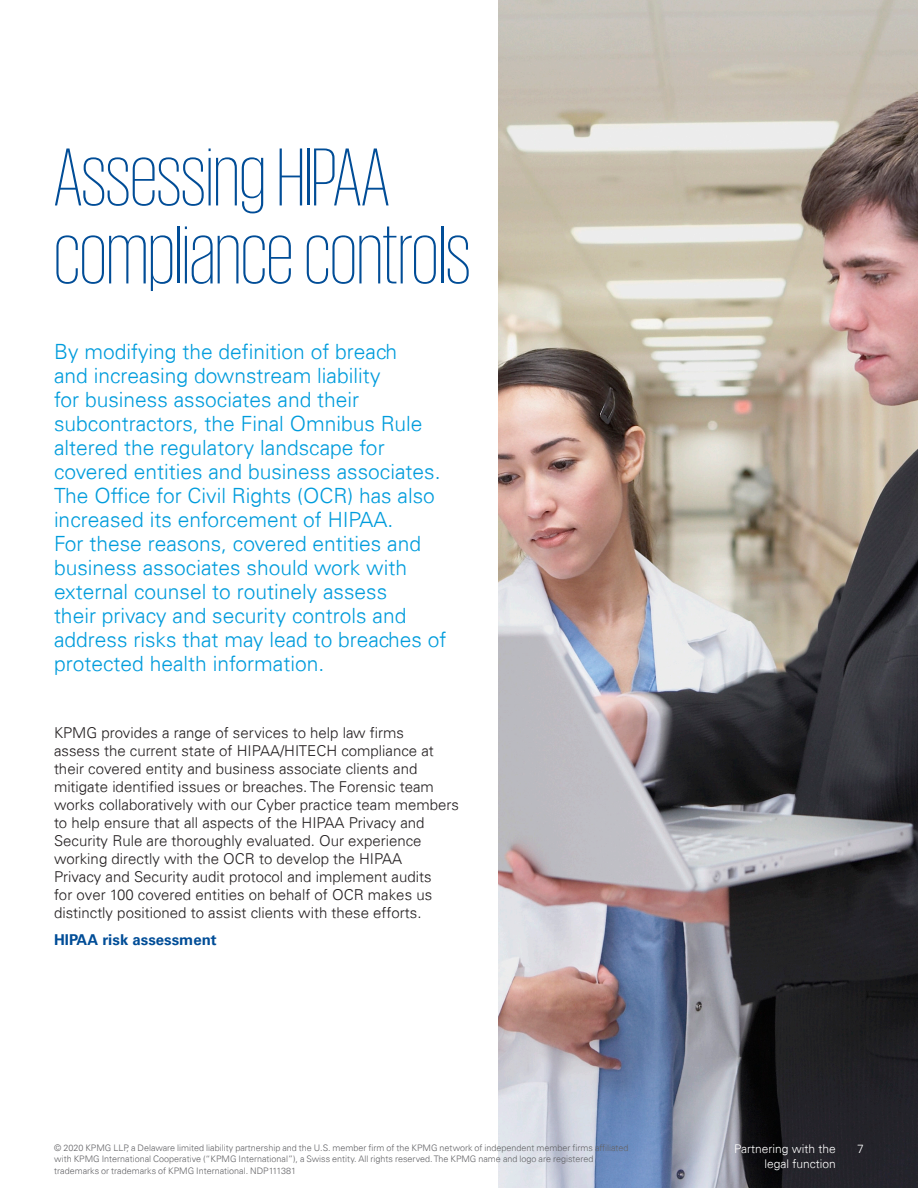
<style>
.page{position:relative;width:918px;height:1188px;background:#fff}
.page>*{position:absolute;margin:0;border:0;box-sizing:border-box;transform-origin:0 0}
.t1{font:200 84px/78px "KPMG";color:#014d97}
.t2{font:300 21px/24px "Univers 45";color:#009cdc}
.t3{font:300 15px/18px "Univers 45";color:#231f20}
.t4{font:700 15px "Univers 65";color:#014d97}
.t5{font:300 12px "Univers 45";color:#fff}
.t6{font:300 9px/12px "Univers 45";color:#636366}
</style>
<div class="page">
<img style="left:499px;top:0;width:419px;height:1188px">
<h1 class="t1" style="left:54px;top:136px;width:418px">Assessing HIPAA compliance controls</h1>
<p class="t2" style="left:54px;top:340px;width:394px">By modifying the definition of breach<br>and increasing downstream liability<br>for business associates and their subcontractors, the Final Omnibus Rule altered the regulatory landscape for covered entities and business associates.<br>The Office for Civil Rights (OCR) has also increased its enforcement of HIPAA.<br>For these reasons, covered entities and business associates should work with external counsel to routinely assess<br>their privacy and security controls and address risks that may lead to breaches of protected health information.</p>
<p class="t3" style="left:54px;top:724px;width:407px">KPMG provides a range of services to help law firms<br>assess the current state of HIPAA/HITECH compliance at their covered entity and business associate clients and mitigate identified issues or breaches. The Forensic team works collaboratively with our Cyber practice team members to help ensure that all aspects of the HIPAA Privacy and Security Rule are thoroughly evaluated. Our experience working directly with the OCR to develop the HIPAA<br>Privacy and Security audit protocol and implement audits<br>for over 100 covered entities on behalf of OCR makes us distinctly positioned to assist clients with these efforts.</p>
<p class="t4" style="left:54px;top:931px;width:164px">HIPAA risk assessment</p>
<p class="t6" style="left:54px;top:1141px;width:576px">© 2020 KPMG LLP, a Delaware limited liability partnership and the U.S. member firm of the KPMG network of independent member firms affiliated with KPMG International Cooperative (“KPMG International”), a Swiss entity. All rights reserved. The KPMG name and logo are registered trademarks or trademarks of KPMG International. NDP111381</p>
<p class="t5" style="left:734px;top:1142px;width:103px">Partnering with the</p>
<p class="t5" style="left:857px;top:1142px;width:8px">7</p>
<p class="t5" style="left:764px;top:1157px;width:73px">legal function</p>
</div>
